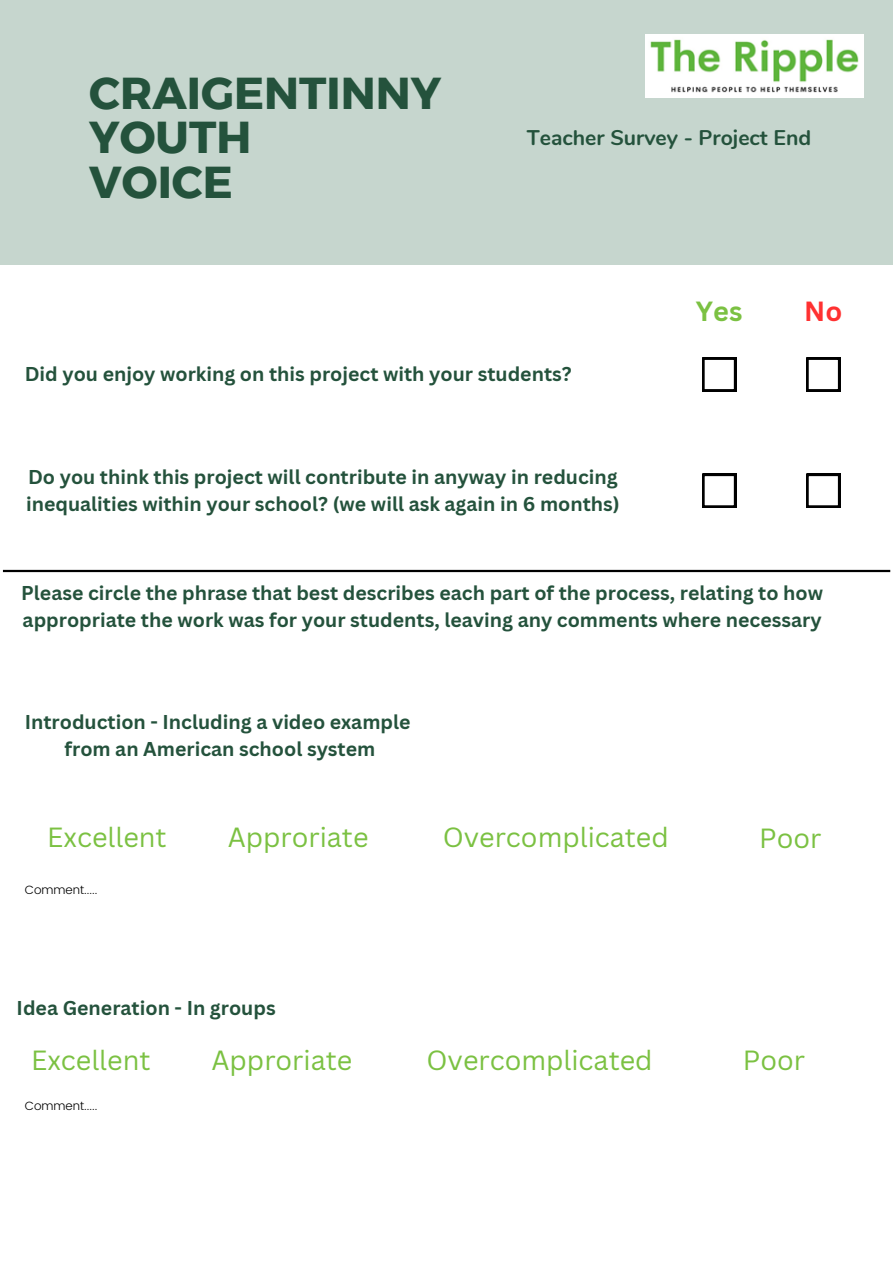
<style>
.page{position:relative;width:893px;height:1263px;background:#fff}
.page>*{position:absolute;margin:0;border:0;box-sizing:border-box;transform-origin:0 0}
.t1{font:44.55px "Kief Montaser Bold";color:#24523c}
.t2{font:27px "Canva Sans";color:#7bc142}
.t3{font:700 27px "Canva Sans";color:#7bc142}
.t4{font:700 27px "Canva Sans";color:#ff3131}
.t5{font:700 21.23px "Nunito";color:#24523c}
.t6{font:700 19.5px/27px "Canva Sans";color:#24523c}
.t7{font:300 12px "Poppins";color:#000}
</style>
<div class="page">
<div style="left:0;top:0;width:893px;height:265px;background:#c6d6ce"></div>
<svg style="left:702px;top:358px;width:34px;height:33px"></svg>
<svg style="left:806px;top:358px;width:34px;height:33px"></svg>
<svg style="left:702px;top:474px;width:34px;height:33px"></svg>
<svg style="left:806px;top:474px;width:34px;height:33px"></svg>
<hr style="left:3px;top:570px;width:887px;height:2px;background:#000">
<img style="left:646px;top:35px;width:218px;height:63px">
<p class="t1" style="left:89px;top:66px;width:353px">CRAIGENTINNY</p>
<p class="t1" style="left:89px;top:110px;width:163px">YOUTH</p>
<p class="t1" style="left:89px;top:155px;width:145px">VOICE</p>
<p class="t5" style="left:527px;top:123px;width:286px">Teacher Survey - Project End</p>
<p class="t3" style="left:696px;top:292px;width:48px">Yes</p>
<p class="t4" style="left:804px;top:292px;width:39px">No</p>
<p class="t6" style="left:25px;top:360px;width:548px">Did you enjoy working on this project with your students?</p>
<p class="t6" style="left:26px;top:463px;width:595px">Do you think this project will contribute in anyway in reducing inequalities within your school? (we will ask again in 6 months)</p>
<p class="t6" style="left:21px;top:579px;width:803px">Please circle the phrase that best describes each part of the process, relating to how appropriate the work was for your students, leaving any comments where necessary</p>
<p class="t6" style="left:25px;top:708px;width:387px">Introduction - Including a video example</p>
<p class="t6" style="left:65px;top:735px;width:312px">from an American school system</p>
<p class="t2" style="left:47px;top:818px;width:121px">Excellent</p>
<p class="t2" style="left:228px;top:818px;width:142px">Approriate</p>
<p class="t2" style="left:443px;top:818px;width:228px">Overcomplicated</p>
<p class="t2" style="left:759px;top:819px;width:64px">Poor</p>
<p class="t7" style="left:25px;top:883px;width:74px">Comment.....</p>
<p class="t6" style="left:17px;top:993px;width:261px">Idea Generation - In groups</p>
<p class="t2" style="left:31px;top:1041px;width:121px">Excellent</p>
<p class="t2" style="left:211px;top:1041px;width:142px">Approriate</p>
<p class="t2" style="left:426px;top:1041px;width:228px">Overcomplicated</p>
<p class="t2" style="left:743px;top:1041px;width:64px">Poor</p>
<p class="t7" style="left:25px;top:1099px;width:74px">Comment.....</p>
</div>
